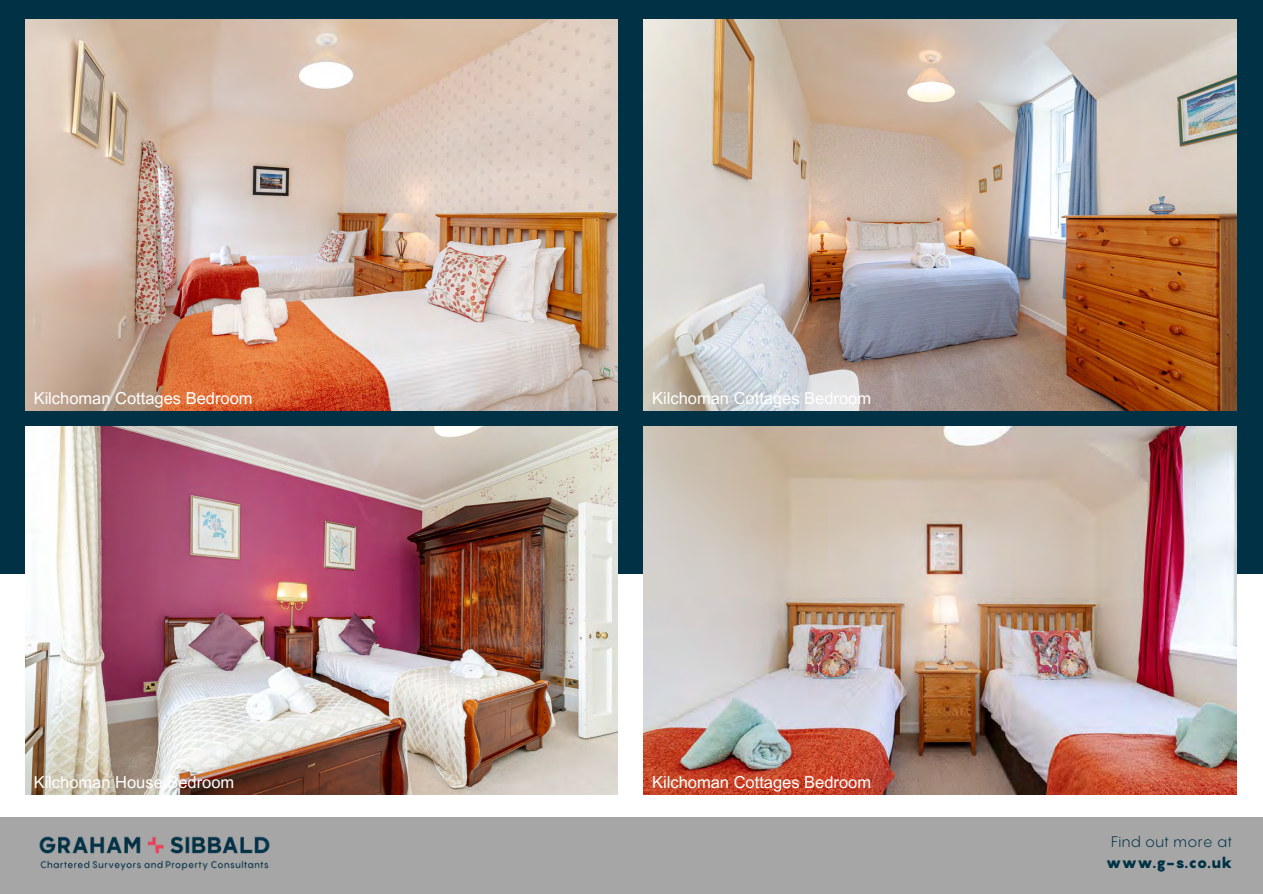
<style>
.page{position:relative;width:1263px;height:894px;background:#fff}
.page>*{position:absolute;margin:0;border:0;box-sizing:border-box;transform-origin:0 0}
.t1{font:16.5px "Arial MT Pro";color:#fff}
.t2{font:15px "Pangram";color:#003145}
.t3{font:900 15px "Pangram";color:#003145}
</style>
<div class="page">
<div style="left:0;top:0;width:1263px;height:573px;background:#003145"></div>
<img style="left:25px;top:427px;width:593px;height:367px">
<img style="left:25px;top:19px;width:593px;height:391px">
<img style="left:644px;top:19px;width:592px;height:391px">
<img style="left:644px;top:427px;width:592px;height:367px">
<div style="left:0;top:817px;width:1263px;height:76px;background:#a6a6a6"></div>
<img style="left:39px;top:836px;width:231px;height:35px">
<p class="t1" style="left:34px;top:392px;width:221px">Kilchoman Cottages Bedroom</p>
<p class="t1" style="left:652px;top:392px;width:221px">Kilchoman Cottages Bedroom</p>
<p class="t1" style="left:34px;top:775px;width:202px">Kilchoman House Bedroom</p>
<p class="t1" style="left:652px;top:775px;width:221px">Kilchoman Cottages Bedroom</p>
<p class="t2" style="left:1111px;top:832px;width:123px">Find out more at</p>
<p class="t3" style="left:1106px;top:852px;width:128px">www.g-s.co.uk</p>
</div>
